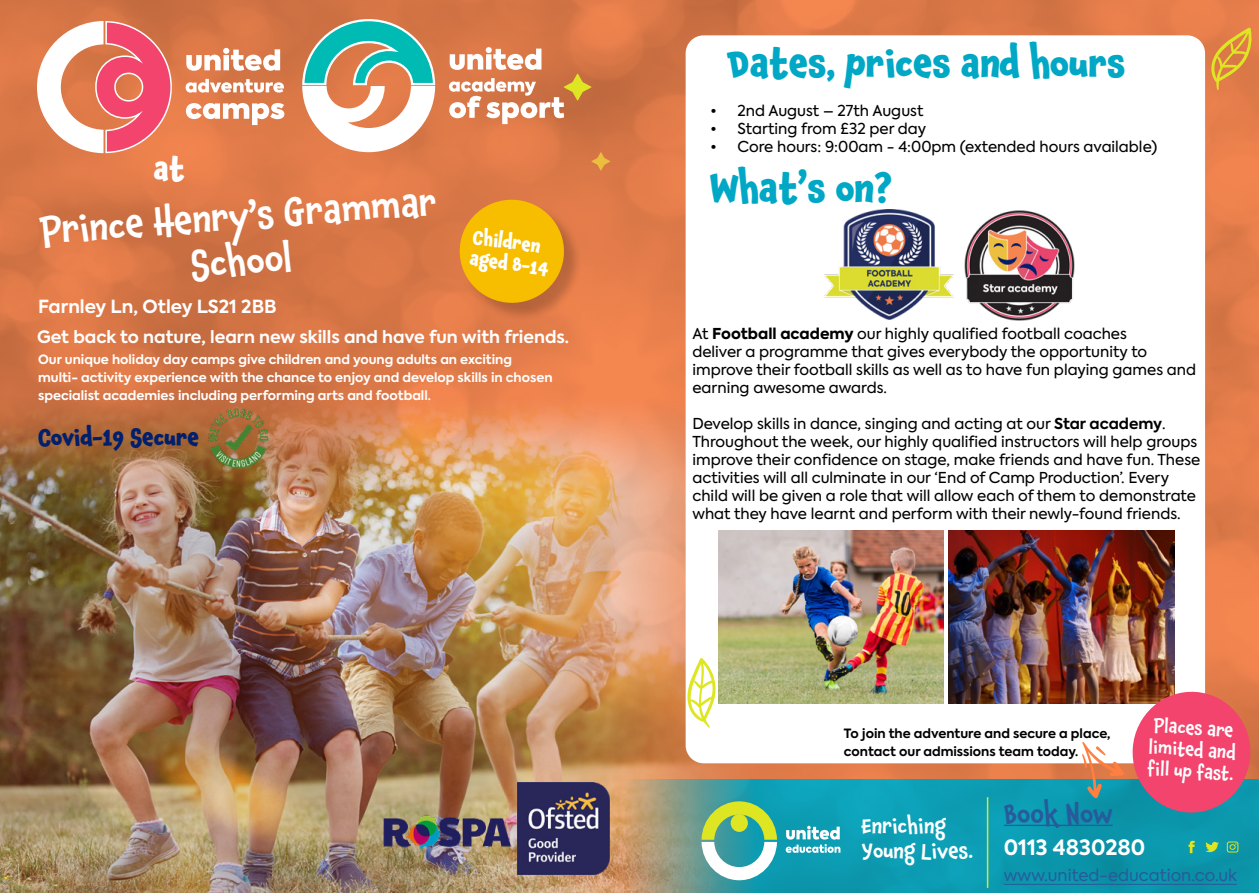
<style>
.page{position:relative;width:1259px;height:893px;background:#fff}
.page>*{position:absolute;margin:0;border:0;box-sizing:border-box;transform-origin:0 0}
.t1{font:700 37.5px "Chaloops";color:#00a8c5}
.t2{font:500 37.5px/45px "Chaloops";color:#fff;text-align:center}
.t3{font:700 30px "Chaloops";color:#fff}
.t4{font:500 27px "Chaloops";color:#275b9b}
.t5{font:700 22.5px "Chaloops";color:#001f6d}
.t6{font:500 21px/25.2px "Chaloops";color:#fff}
.t7{font:700 21px "Axiforma";color:#fff}
.t8{font:500 18px/21.6px "Chaloops";color:#fff}
.t9{font:700 18px "Axiforma";color:#fff}
.t10{font:700 18px/21.6px "Chaloops";color:#fff}
.t11{font:700 16.95px "Axiforma";color:#fff}
.t12{font:16.5px "Axiforma";color:#275b9b}
.t13{font:15px/18px "Axiforma";color:#000}
.t14{font:700 12.75px/18px "Axiforma";color:#fff}
.t15{font:700 12.75px/18px "Axiforma";color:#000}
.s1{font-weight:800}
.s2{font-weight:700}
</style>
<div class="page">
<img style="left:0;top:0;width:1259px;height:893px">
<div style="left:685px;top:35px;width:520px;height:728px;background:#fff;border-radius:18px"></div>
<div style="left:461px;top:202px;width:122px;height:120px;background:#000;opacity:.2"></div>
<svg style="left:456px;top:196px;width:111px;height:110px;background:#eca715"></svg>
<svg style="left:36px;top:20px;width:137px;height:134px"></svg>
<svg style="left:186px;top:103px;width:98px;height:22px"></svg>
<svg style="left:186px;top:79px;width:98px;height:14px"></svg>
<svg style="left:186px;top:48px;width:94px;height:23px"></svg>
<svg style="left:600px;top:779px;width:31px;height:114px;background:#d39b6b"></svg>
<img style="left:631px;top:779px;width:628px;height:114px">
<hr style="left:987px;top:797px;width:1px;height:91px;background:#dee624">
<svg style="left:701px;top:801px;width:76px;height:79px"></svg>
<div style="left:730px;top:814px;width:18px;height:18px;background:#dee624;border-radius:50%"></div>
<svg style="left:785px;top:826px;width:55px;height:27px"></svg>
<hr style="left:1004px;top:884px;width:233px;height:1px;background:#275b9b">
<hr style="left:1004px;top:825px;width:108px;height:1px;background:#275b9b">
<svg style="left:1188px;top:841px;width:6px;height:12px"></svg>
<svg style="left:1205px;top:842px;width:14px;height:10px"></svg>
<svg style="left:1226px;top:841px;width:12px;height:11px"></svg>
<svg style="left:1082px;top:742px;width:42px;height:57px"></svg>
<img style="left:949px;top:530px;width:225px;height:173px">
<img style="left:718px;top:530px;width:225px;height:173px">
<svg style="left:1130px;top:690px;width:122px;height:125px;background:#d05874"></svg>
<img style="left:205px;top:406px;width:67px;height:67px">
<svg style="left:591px;top:152px;width:19px;height:19px"></svg>
<svg style="left:1208px;top:27px;width:44px;height:63px;background:#de9340"></svg>
<svg style="left:687px;top:658px;width:29px;height:70px"></svg>
<svg style="left:449px;top:47px;width:142px;height:77px"></svg>
<svg style="left:301px;top:18px;width:135px;height:135px"></svg>
<img style="left:527px;top:782px;width:82px;height:92px">
<img style="left:366px;top:769px;width:161px;height:124px">
<img style="left:824px;top:210px;width:130px;height:110px">
<img style="left:964px;top:210px;width:111px;height:110px">
<h2 class="t3" style="left:153px;top:144px;width:33px">at</h2>
<h1 class="t2" style="left:39px;top:208px;width:398px;rotate:-4deg">Prince Henry’s Grammar<br>School</h1>
<p class="t9" style="left:38px;top:294px;width:240px">Farnley Ln, Otley LS21 2BB</p>
<p class="t10" style="left:475px;top:226px;width:81px;rotate:8deg">Children aged 8-14</p>
<p class="t11" style="left:37px;top:325px;width:533px">Get back to nature, learn new skills and have fun with friends.</p>
<p class="t14" style="left:38px;top:351px;width:516px">Our unique holiday day camps give children and young adults an exciting multi- activity experience with the chance to enjoy and develop skills in chosen specialist academies including performing arts and football.</p>
<h3 class="t5" style="left:38px;top:419px;width:162px">Covid-19 Secure</h3>
<h1 class="t1" style="left:727px;top:32px;width:399px">Dates, prices and hours</h1>
<p class="t13" style="left:710px;top:102px;width:214px">• 2nd August – 27th August</p>
<p class="t13" style="left:710px;top:120px;width:217px">• Starting from £32 per day</p>
<p class="t13" style="left:710px;top:138px;width:448px">• Core hours: 9:00am - 4:00pm (extended hours available)</p>
<h1 class="t1" style="left:710px;top:157px;width:183px">What’s on?</h1>
<p class="t13" style="left:692px;top:324px;width:505px">At <span class="s1">Football academy</span> our highly qualified football coaches<br>deliver a programme that gives everybody the opportunity to improve their football skills as well as to have fun playing games and earning awesome awards.</p>
<p class="t13" style="left:692px;top:414px;width:509px">Develop skills in dance, singing and acting at our <span class="s2">Star academy</span>.<br>Throughout the week, our highly qualified instructors will help groups improve their confidence on stage, make friends and have fun. These activities will all culminate in our ‘End of Camp Production’. Every child will be given a role that will allow each of them to demonstrate what they have learnt and perform with their newly-found friends.</p>
<p class="t15" style="left:844px;top:724px;width:268px">To join the adventure and secure a place, contact our admissions team today.</p>
<p class="t8" style="left:1150px;top:714px;width:89px;rotate:4deg">Places are limited and fill up fast.</p>
<h3 class="t6" style="left:861px;top:813px;width:114px">Enriching<br>Young Lives.</h3>
<h3 class="t4" style="left:1004px;top:793px;width:110px">Book Now</h3>
<h3 class="t7" style="left:1004px;top:833px;width:143px">0113 4830280</h3>
<p class="t12" style="left:1004px;top:865px;width:235px">www.united-education.co.uk</p>
</div>
